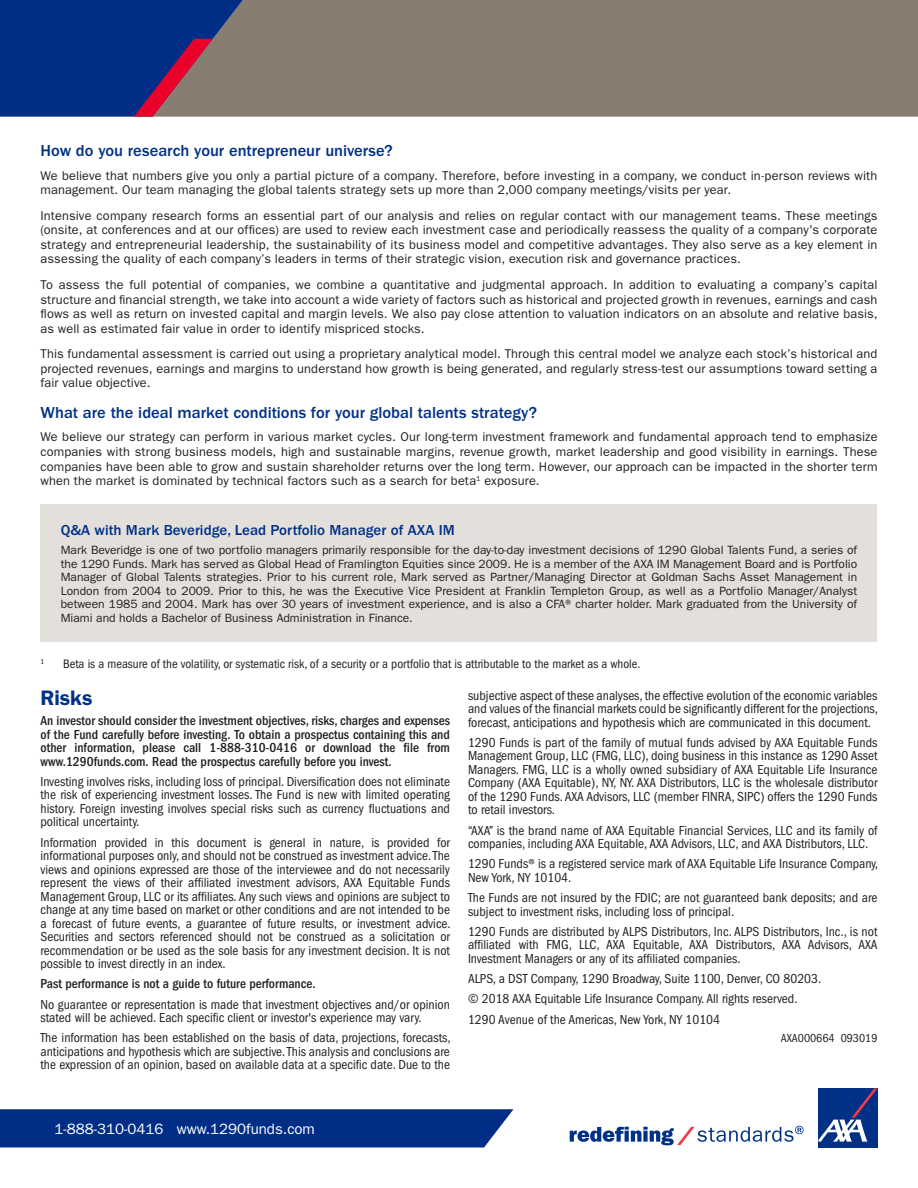
<style>
.page{position:relative;width:918px;height:1188px;background:#fff}
.page>*{position:absolute;margin:0;border:0;box-sizing:border-box;transform-origin:0 0}
.Table_-_Title_1{font:600 21px "ITC Franklin Gothic Std";color:#003186}
.Table_-_Title_1-2{font:500 16.5px "ITC Franklin Gothic Std";color:#003186}
.Table_-_Title_1-3{font:500 15px "ITC Franklin Gothic Std";color:#003186}
.t1{font:15px "ITC Franklin Gothic Std";color:#fff}
.SI___Disclosure{font:condensed 13.5px/13.5px "ITC Franklin Gothic Std";color:#231f20;text-align:justify}
.SI___Disclosure-2{font:500 condensed 13.5px/13.5px "ITC Franklin Gothic Std";color:#231f20;text-align:justify}
.Table_-_Title_1-4{font:12.75px/14.7px "ITC Franklin Gothic Std";letter-spacing:.01em;color:#231f20;text-align:justify}
.Table_-_Title_1-5{font:condensed 12.75px "ITC Franklin Gothic Std";color:#231f20}
.Table_-_Title_1-6{font:12px/13.5px "ITC Franklin Gothic Std";color:#231f20;text-align:justify}
.SI___Disclosure-3{font:condensed 12px "ITC Franklin Gothic Std";color:#231f20}
.Table_-_Title_1-7{font:condensed 7.5px "ITC Franklin Gothic Std";color:#231f20}
</style>
<div class="page">
<div style="left:264px;top:0;width:654px;height:117px;background:#877d70"></div>
<svg style="left:0;top:1109px;width:514px;height:39px;background:#0c388c"></svg>
<div style="left:818px;top:1088px;width:60px;height:60px;background:#003186"></div>
<svg style="left:818px;top:1088px;width:60px;height:54px"></svg>
<svg style="left:570px;top:1126px;width:234px;height:19px"></svg>
<svg style="left:0;top:0;width:264px;height:117px;background:#2d407d"></svg>
<div style="left:40px;top:505px;width:838px;height:137px;background:#e3e0db"></div>
<p class="Table_-_Title_1-2" style="left:40px;top:142px;width:354px">How do you research your entrepreneur universe?</p>
<p class="Table_-_Title_1-4" style="left:40px;top:168px;width:838px">We believe that numbers give you only a partial picture of a company. Therefore, before investing in a company, we conduct in-person reviews with management. Our team managing the global talents strategy sets up more than 2,000 company meetings/visits per year.</p>
<p class="Table_-_Title_1-4" style="left:40px;top:208px;width:839px">Intensive company research forms an essential part of our analysis and relies on regular contact with our management teams. These meetings (onsite, at conferences and at our offices) are used to review each investment case and periodically reassess the quality of a company's corporate strategy and entrepreneurial leadership, the sustainability of its business model and competitive advantages. They also serve as a key element in assessing the quality of each company’s leaders in terms of their strategic vision, execution risk and governance practices.</p>
<p class="Table_-_Title_1-4" style="left:40px;top:277px;width:839px">To assess the full potential of companies, we combine a quantitative and judgmental approach. In addition to evaluating a company’s capital structure and financial strength, we take into account a wide variety of factors such as historical and projected growth in revenues, earnings and cash flows as well as return on invested capital and margin levels. We also pay close attention to valuation indicators on an absolute and relative basis, as well as estimated fair value in order to identify mispriced stocks.</p>
<p class="Table_-_Title_1-4" style="left:40px;top:347px;width:839px">This fundamental assessment is carried out using a proprietary analytical model. Through this central model we analyze each stock’s historical and projected revenues, earnings and margins to understand how growth is being generated, and regularly stress-test our assumptions toward setting a fair value objective.</p>
<p class="Table_-_Title_1-2" style="left:40px;top:403px;width:498px">What are the ideal market conditions for your global talents strategy?</p>
<p class="Table_-_Title_1-4" style="left:40px;top:430px;width:839px">We believe our strategy can perform in various market cycles. Our long-term investment framework and fundamental approach tend to emphasize companies with strong business models, high and sustainable margins, revenue growth, market leadership and good visibility in earnings. These companies have been able to grow and sustain shareholder returns over the long term. However, our approach can be impacted in the shorter term when the market is dominated by technical factors such as a search for beta<sup>1</sup> exposure.</p>
<p class="Table_-_Title_1-3" style="left:61px;top:522px;width:396px">Q&amp;A with Mark Beveridge, Lead Portfolio Manager of AXA IM</p>
<p class="Table_-_Title_1-6" style="left:61px;top:543px;width:798px">Mark Beveridge is one of two portfolio managers primarily responsible for the day-to-day investment decisions of 1290 Global Talents Fund, a series of the 1290 Funds. Mark has served as Global Head of Framlington Equities since 2009. He is a member of the AXA IM Management Board and is Portfolio Manager of Global Talents strategies. Prior to his current role, Mark served as Partner/Managing Director at Goldman Sachs Asset Management in London from 2004 to 2009. Prior to this, he was the Executive Vice President at Franklin Templeton Group, as well as a Portfolio Manager/Analyst between 1985 and 2004. Mark has over 30 years of investment experience, and is also a CFA® charter holder. Mark graduated from the University of Miami and holds a Bachelor of Business Administration in Finance.</p>
<p class="Table_-_Title_1-7" style="left:40px;top:657px;width:5px">1</p>
<p class="Table_-_Title_1-5" style="left:63px;top:657px;width:579px">Beta is a measure of the volatility, or systematic risk, of a security or a portfolio that is attributable to the market as a whole.</p>
<p class="Table_-_Title_1" style="left:40px;top:685px;width:54px">Risks</p>
<p class="SI___Disclosure-2" style="left:40px;top:714px;width:411px">An investor should consider the investment objectives, risks, charges and expenses of the Fund carefully before investing. To obtain a prospectus containing this and other information, please call 1-888-310-0416 or download the file from www.1290funds.com. Read the prospectus carefully before you invest.</p>
<p class="SI___Disclosure" style="left:40px;top:775px;width:411px">Investing involves risks, including loss of principal. Diversification does not eliminate the risk of experiencing investment losses. The Fund is new with limited operating history. Foreign investing involves special risks such as currency fluctuations and political uncertainty.</p>
<p class="SI___Disclosure" style="left:40px;top:836px;width:412px">Information provided in this document is general in nature, is provided for informational purposes only, and should not be construed as investment advice. The views and opinions expressed are those of the interviewee and do not necessarily represent the views of their affiliated investment advisors, AXA Equitable Funds Management Group, LLC or its affiliates. Any such views and opinions are subject to change at any time based on market or other conditions and are not intended to be a forecast of future events, a guarantee of future results, or investment advice.<br>Securities and sectors referenced should not be construed as a solicitation or recommendation or be used as the sole basis for any investment decision. It is not possible to invest directly in an index.</p>
<p class="SI___Disclosure-2" style="left:40px;top:977px;width:277px">Past performance is not a guide to future performance.</p>
<p class="SI___Disclosure" style="left:40px;top:998px;width:411px">No guarantee or representation is made that investment objectives and/or opinion stated will be achieved. Each specific client or investor's experience may vary.</p>
<p class="SI___Disclosure" style="left:40px;top:1031px;width:412px">The information has been established on the basis of data, projections, forecasts, anticipations and hypothesis which are subjective. This analysis and conclusions are the expression of an opinion, based on available data at a specific date. Due to the</p>
<p class="SI___Disclosure" style="left:468px;top:689px;width:412px">subjective aspect of these analyses, the effective evolution of the economic variables and values of the financial markets could be significantly different for the projections, forecast, anticipations and hypothesis which are communicated in this document.</p>
<p class="SI___Disclosure" style="left:468px;top:736px;width:411px">1290 Funds is part of the family of mutual funds advised by AXA Equitable Funds Management Group, LLC (FMG, LLC), doing business in this instance as 1290 Asset Managers. FMG, LLC is a wholly owned subsidiary of AXA Equitable Life Insurance Company (AXA Equitable), NY, NY. AXA Distributors, LLC is the wholesale distributor of the 1290 Funds. AXA Advisors, LLC (member FINRA, SIPC) offers the 1290 Funds to retail investors.</p>
<p class="SI___Disclosure" style="left:468px;top:824px;width:411px">“AXA” is the brand name of AXA Equitable Financial Services, LLC and its family of companies, including AXA Equitable, AXA Advisors, LLC, and AXA Distributors, LLC.</p>
<p class="SI___Disclosure" style="left:468px;top:857px;width:412px">1290 Funds® is a registered service mark of AXA Equitable Life Insurance Company,<br>New York, NY 10104.</p>
<p class="SI___Disclosure" style="left:468px;top:891px;width:411px">The Funds are not insured by the FDIC; are not guaranteed bank deposits; and are subject to investment risks, including loss of principal.</p>
<p class="SI___Disclosure" style="left:468px;top:925px;width:411px">1290 Funds are distributed by ALPS Distributors, Inc. ALPS Distributors, Inc., is not affiliated with FMG, LLC, AXA Equitable, AXA Distributors, AXA Advisors, AXA Investment Managers or any of its affiliated companies.</p>
<p class="SI___Disclosure" style="left:468px;top:972px;width:355px">ALPS, a DST Company, 1290 Broadway, Suite 1100, Denver, CO 80203.</p>
<p class="SI___Disclosure" style="left:468px;top:992px;width:331px">© 2018 AXA Equitable Life Insurance Company. All rights reserved.</p>
<p class="SI___Disclosure" style="left:468px;top:1013px;width:254px">1290 Avenue of the Americas, New York, NY 10104</p>
<p class="SI___Disclosure-3" style="left:781px;top:1032px;width:98px">AXA000664 093019</p>
<p class="t1" style="left:55px;top:1120px;width:262px">1-888-310-0416 www.1290funds.com</p>
</div>
